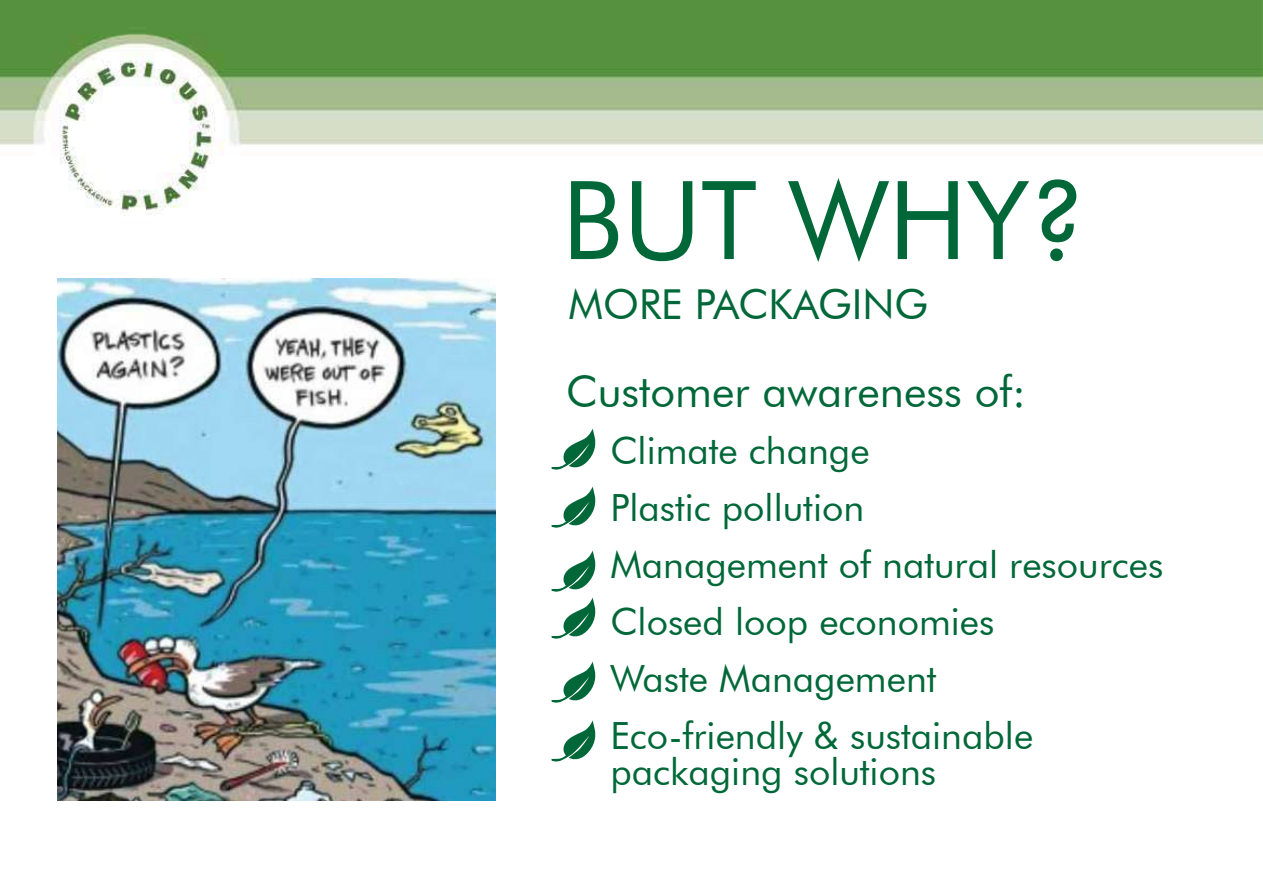
<style>
.page{position:relative;width:1263px;height:893px;background:#fff}
.page>*{position:absolute;margin:0;border:0;box-sizing:border-box;transform-origin:0 0}
.t1{font:109.05px "Futura BT";color:#006838}
.t2{font:43.5px "Futura BT";color:#006838}
.t3{font:41.25px "Futura BT";color:#006838}
.t4{font:37.5px/57px "Futura BT";color:#006838}
</style>
<div class="page">
<img style="left:0;top:0;width:1262px;height:801px">
<svg style="left:551px;top:428px;width:45px;height:43px"></svg>
<svg style="left:551px;top:486px;width:45px;height:43px"></svg>
<svg style="left:551px;top:550px;width:45px;height:90px"></svg>
<svg style="left:551px;top:661px;width:45px;height:43px"></svg>
<svg style="left:551px;top:720px;width:45px;height:43px"></svg>
<img style="left:58px;top:278px;width:437px;height:522px">
<h1 class="t1" style="left:562px;top:154px;width:526px">BUT WHY?</h1>
<p class="t3" style="left:568px;top:279px;width:361px">MORE PACKAGING</p>
<p class="t2" style="left:566px;top:365px;width:461px">Customer awareness of:</p>
<p class="t4" style="left:610px;top:422px;width:554px">Climate change<br>Plastic pollution<br>Management of natural resources<br>Closed loop economies<br>Waste Management<br>Eco-friendly &amp; sustainable</p>
<p class="t4" style="left:610px;top:743px;width:327px">packaging solutions</p>
</div>
